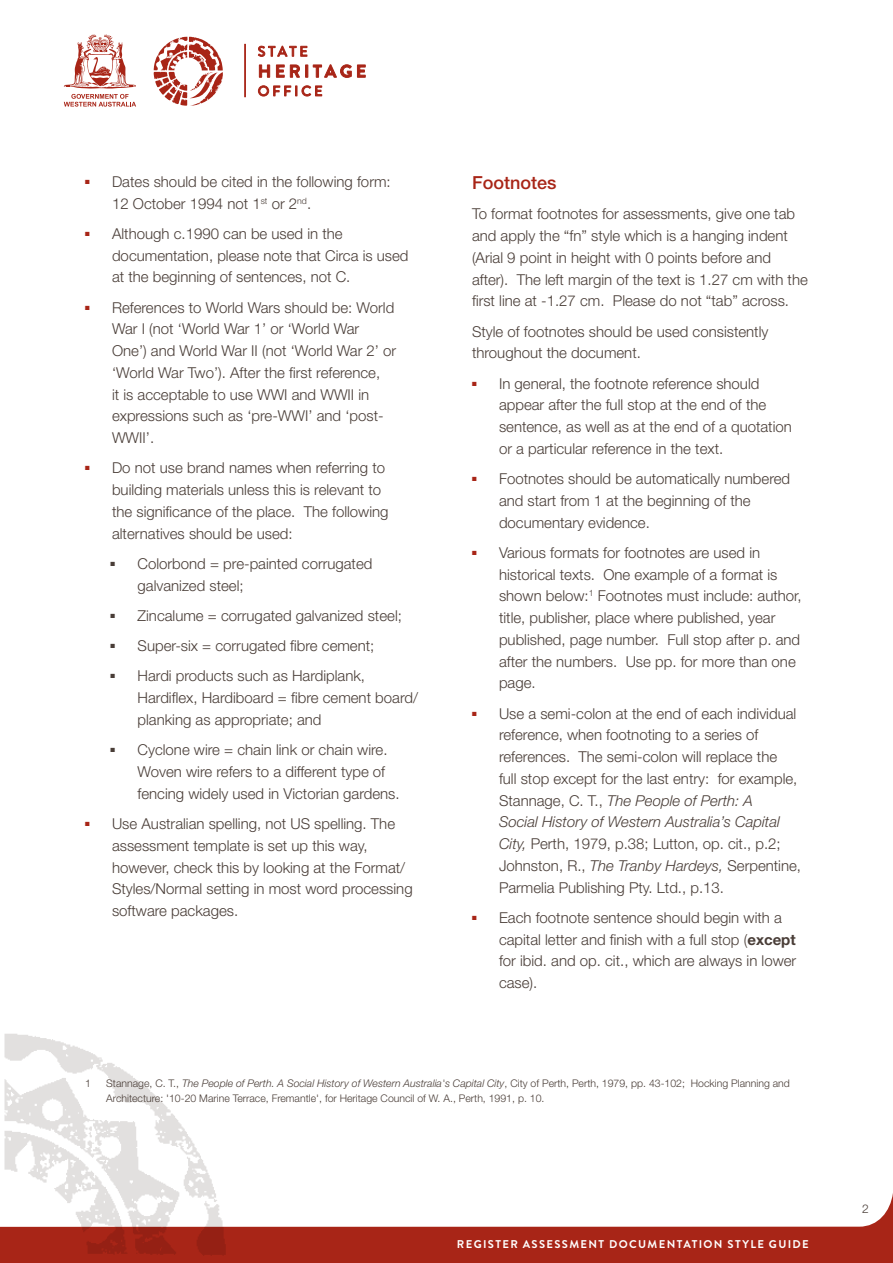
<style>
.page{position:relative;width:893px;height:1263px;background:#fff}
.page>*{position:absolute;margin:0;border:0;box-sizing:border-box;transform-origin:0 0}
.t1{font:500 18px "Helvetica Neue LT Std";color:#a82517}
.t2{font:300 15px/21.8px "Helvetica Neue LT Std";color:#493d37}
.t3{font:300 12px "Helvetica Neue LT Std";color:#493d37}
.t4{font:700 11.25px "Brandon Grotesque";letter-spacing:.12em;color:#fff}
.t5{font:300 10.5px/15px "Helvetica Neue LT Std";color:#493d37}
.s1{font-style:italic}
.s2{font-weight:700}
</style>
<div class="page">
<svg style="left:242px;top:1193px;width:651px;height:70px;fill:#a82517"></svg>
<img style="left:0;top:1034px;width:242px;height:229px">
<svg style="left:64px;top:34px;width:72px;height:73px"></svg>
<svg style="left:153px;top:37px;width:70px;height:69px"></svg>
<svg style="left:258px;top:45px;width:49px;height:12px"></svg>
<svg style="left:259px;top:65px;width:11px;height:12px"></svg>
<svg style="left:276px;top:65px;width:8px;height:12px"></svg>
<svg style="left:290px;top:64px;width:61px;height:14px"></svg>
<svg style="left:357px;top:65px;width:8px;height:12px"></svg>
<svg style="left:258px;top:86px;width:64px;height:10px"></svg>
<hr style="left:244px;top:44px;width:2px;height:53px;background:#a82517">
<p class="t2" style="left:112px;top:170px;width:280px;text-indent:-27px"><sup>■</sup> Dates should be cited in the following form:<br>12 October 1994 not 1<sup>st</sup> or 2<sup>nd</sup>.</p>
<p class="t2" style="left:112px;top:222px;width:298px;text-indent:-27px"><sup>■</sup> Although c.1990 can be used in the documentation, please note that Circa is used at the beginning of sentences, not C.</p>
<p class="t2" style="left:112px;top:296px;width:286px;text-indent:-27px"><sup>■</sup> References to World Wars should be: World War I (not ‘World War 1’ or ‘World War One’) and World War II (not ‘World War 2’ or ‘World War Two’). After the first reference,<br>it is acceptable to use WWI and WWII in expressions such as ‘pre-WWI’ and ‘post-WWII’.</p>
<p class="t2" style="left:112px;top:457px;width:278px;text-indent:-27px"><sup>■</sup> Do not use brand names when referring to building materials unless this is relevant to the significance of the place. The following alternatives should be used:</p>
<p class="t2" style="left:138px;top:552px;width:236px;text-indent:-27px">■ Colorbond = pre-painted corrugated galvanized steel;</p>
<p class="t2" style="left:111px;top:604px;width:293px">■ Zincalume = corrugated galvanized steel;</p>
<p class="t2" style="left:111px;top:635px;width:265px">■ Super-six = corrugated fibre cement;</p>
<p class="t2" style="left:138px;top:665px;width:282px;text-indent:-27px">■ Hardi products such as Hardiplank,<br>Hardiflex, Hardiboard = fibre cement board/ planking as appropriate; and</p>
<p class="t2" style="left:138px;top:739px;width:264px;text-indent:-27px">■ Cyclone wire = chain link or chain wire.<br>Woven wire refers to a different type of fencing widely used in Victorian gardens.</p>
<p class="t2" style="left:112px;top:812px;width:302px;text-indent:-27px"><sup>■</sup> Use Australian spelling, not US spelling. The assessment template is set up this way, however, check this by looking at the Format/ Styles/Normal setting in most word processing software packages.</p>
<p class="t1" style="left:472px;top:172px;width:86px">Footnotes</p>
<p class="t2" style="left:472px;top:203px;width:337px">To format footnotes for assessments, give one tab and apply the “fn” style which is a hanging indent (Arial 9 point in height with 0 points before and after). The left margin of the text is 1.27 cm with the first line at -1.27 cm. Please do not “tab” across.</p>
<p class="t2" style="left:472px;top:320px;width:298px">Style of footnotes should be used consistently throughout the document.</p>
<p class="t2" style="left:499px;top:372px;width:294px;text-indent:-27px"><sup>■</sup> In general, the footnote reference should appear after the full stop at the end of the sentence, as well as at the end of a quotation or a particular reference in the text.</p>
<p class="t2" style="left:499px;top:468px;width:293px;text-indent:-27px"><sup>■</sup> Footnotes should be automatically numbered and start from 1 at the beginning of the documentary evidence.</p>
<p class="t2" style="left:499px;top:541px;width:304px;text-indent:-27px"><sup>■</sup> Various formats for footnotes are used in historical texts. One example of a format is shown below:<sup>1</sup> Footnotes must include: author, title, publisher, place where published, year published, page number. Full stop after p. and after the numbers. Use pp. for more than one page.</p>
<p class="t2" style="left:499px;top:702px;width:304px;text-indent:-27px"><sup>■</sup> Use a semi-colon at the end of each individual reference, when footnoting to a series of references. The semi-colon will replace the<br>full stop except for the last entry: for example, Stannage, C. T., <span class="s1">The People of Perth: A<br>Social History of Western Australia’s Capital City,</span> Perth, 1979, p.38; Lutton, op. cit., p.2; Johnston, R., <span class="s1">The Tranby Hardeys,</span> Serpentine, Parmelia Publishing Pty. Ltd., p.13.</p>
<p class="t2" style="left:499px;top:906px;width:299px;text-indent:-27px"><sup>■</sup> Each footnote sentence should begin with a capital letter and finish with a full stop (<span class="s2">except </span>for ibid. and op. cit., which are always in lower case).</p>
<p class="t5" style="left:85px;top:1076px;width:7px">1</p>
<p class="t5" style="left:106px;top:1076px;width:685px">Stannage, C. T., <span class="s1">The People of Perth. A Social History of Western Australia's Capital City</span>, City of Perth, Perth, 1979, pp. 43-102; Hocking Planning and<br>Architecture: '10-20 Marine Terrace, Fremantle', for Heritage Council of W. A., Perth, 1991, p. 10.</p>
<p class="t4" style="left:457px;top:1236px;width:353px">REGISTER ASSESSMENT DOCUMENTATION STYLE GUIDE</p>
<p class="t3" style="left:862px;top:1202px;width:8px">2</p>
</div>
